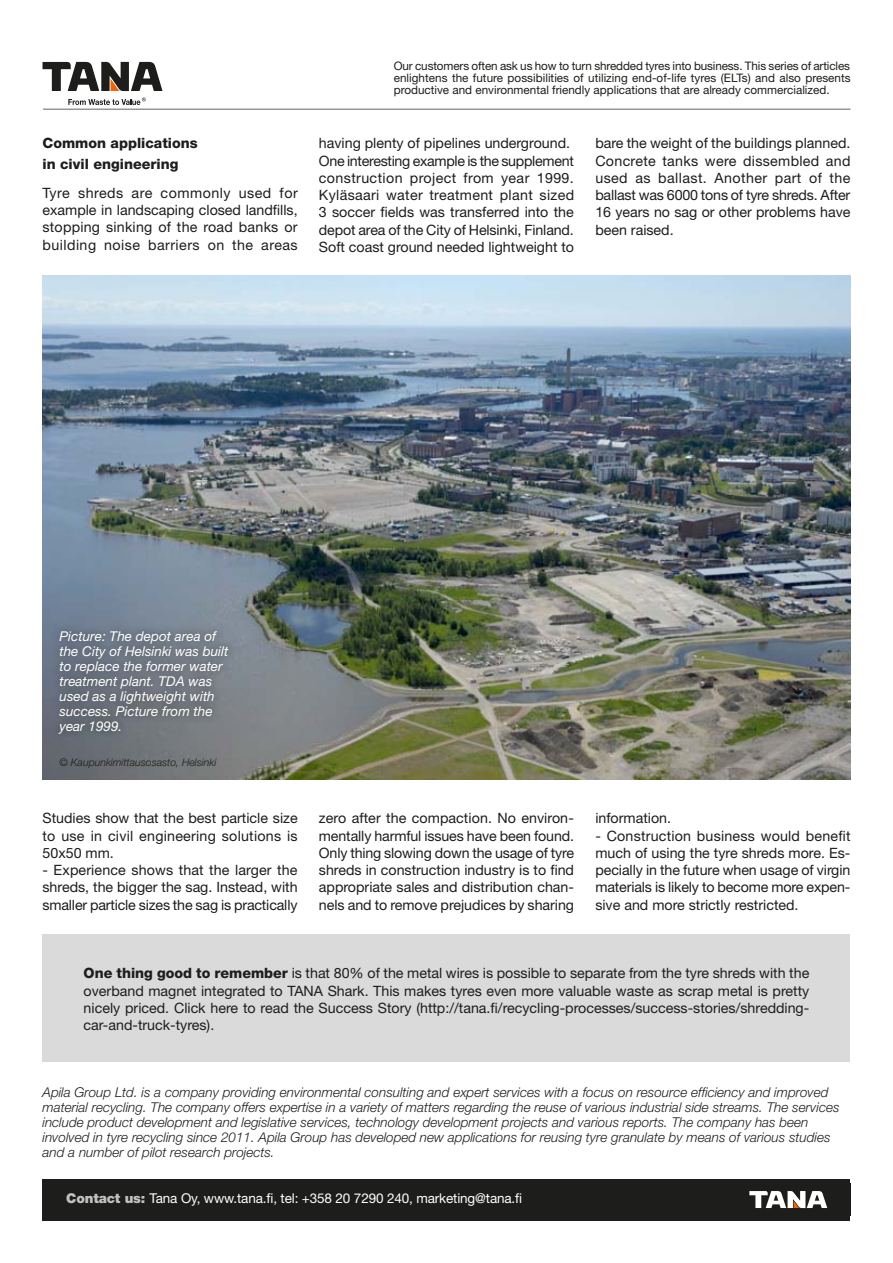
<style>
.page{position:relative;width:893px;height:1263px;background:#fff}
.page>*{position:absolute;margin:0;border:0;box-sizing:border-box;transform-origin:0 0}
.t1{font:14.25px/17.2px "Helvetica Neue LT Std";color:#1d1d1b;text-align:justify}
.t2{font:800 14.25px/21px "Helvetica Neue LT Std";color:#1d1d1b}
.t3{font:italic 300 13.5px/15px "Helvetica Neue LT Std";color:#1d1d1b}
.t4{font:italic 13.5px/15px "Helvetica Neue LT Std";color:#fff}
.t5{font:13.5px "Helvetica Neue LT Std";letter-spacing:-.01em;color:#fff}
.t6{font:11.7px/12px "Helvetica Neue LT Std";color:#1d1d1b;text-align:justify}
.t7{font:italic 300 10.5px "Helvetica Neue LT Std";color:#1d1d1b}
.s1{font-weight:800}
.s2{font-weight:900;color:#c2c2c2}
</style>
<div class="page">
<hr style="left:43px;top:109px;width:807px;height:1px;background:#646363">
<div style="left:43px;top:1179px;width:807px;height:41px;background:#1d1d1b"></div>
<svg style="left:749px;top:1191px;width:78px;height:17px"></svg>
<img style="left:43px;top:275px;width:807px;height:505px">
<div style="left:51px;top:622px;width:186px;height:120px;background:#1d1d1b;opacity:.65"></div>
<div style="left:43px;top:934px;width:807px;height:128px;background:#dadada"></div>
<svg style="left:43px;top:62px;width:119px;height:29px"></svg>
<svg style="left:68px;top:98px;width:78px;height:7px"></svg>
<p class="t2" style="left:43px;top:133px;width:157px">Common applications in civil engineering</p>
<p class="t1" style="left:43px;top:184px;width:257px">Tyre shreds are commonly used for example in landscaping closed landfills, stopping sinking of the road banks or building noise barriers on the areas</p>
<p class="t6" style="left:394px;top:60px;width:458px">Our customers often ask us how to turn shredded tyres into business. This series of articles enlightens the future possibilities of utilizing end-of-life tyres (ELTs) and also presents productive and environmental friendly applications that are already commercialized.</p>
<p class="t1" style="left:319px;top:134px;width:257px;text-align:left">having plenty of pipelines underground.<br>One interesting example is the supplement construction project from year 1999.<br>Kyläsaari water treatment plant sized 3 soccer fields was transferred into the depot area of the City of Helsinki, Finland.<br>Soft coast ground needed lightweight to</p>
<p class="t1" style="left:595px;top:134px;width:257px">bare the weight of the buildings planned.<br>Concrete tanks were dissembled and used as ballast. Another part of the ballast was 6000 tons of tyre shreds. After 16 years no sag or other problems have been raised.</p>
<p class="t4" style="left:60px;top:629px;width:170px">Picture: The depot area of the City of Helsinki was built to replace the former water treatment plant. TDA was used as a lightweight with success. Picture from the year 1999.</p>
<p class="t7" style="left:60px;top:756px;width:158px">© Kaupunkimittausosasto, Helsinki</p>
<p class="t1" style="left:43px;top:809px;width:257px">Studies show that the best particle size to use in civil engineering solutions is 50x50 mm.</p>
<p class="t1" style="left:43px;top:861px;width:257px">- Experience shows that the larger the shreds, the bigger the sag. Instead, with smaller particle sizes the sag is practically</p>
<p class="t1" style="left:319px;top:809px;width:257px">zero after the compaction. No environ&shy;mentally harmful issues have been found.<br>Only thing slowing down the usage of tyre shreds in construction industry is to find appropriate sales and distribution chan&shy;nels and to remove prejudices by sharing</p>
<p class="t1" style="left:595px;top:809px;width:77px">information.</p>
<p class="t1" style="left:595px;top:827px;width:257px">- Construction business would benefit much of using the tyre shreds more. Es&shy;pecially in the future when usage of virgin materials is likely to become more expen&shy;sive and more strictly restricted.</p>
<p class="t1" style="left:84px;top:964px;width:727px"><span class="s1">One thing good to remember</span> is that 80% of the metal wires is possible to separate from the tyre shreds with the overband magnet integrated to TANA Shark. This makes tyres even more valuable waste as scrap metal is pretty nicely priced. Click here to read the Success Story (http://tana.fi/recycling-processes/success-stories/shredding&shy;car-and-truck-tyres).</p>
<p class="t3" style="left:43px;top:1084px;width:798px">Apila Group Ltd. is a company providing environmental consulting and expert services with a focus on resource efficiency and improved material recycling. The company offers expertise in a variety of matters regarding the reuse of various industrial side streams. The services include product development and legislative services, technology development projects and various reports. The company has been involved in tyre recycling since 2011. Apila Group has developed new applications for reusing tyre granulate by means of various studies and a number of pilot research projects.</p>
<p class="t5" style="left:66px;top:1190px;width:457px"><span class="s2">Contact us:</span> Tana Oy, www.tana.fi, tel: +358 20 7290 240, marketing@tana.fi</p>
</div>
